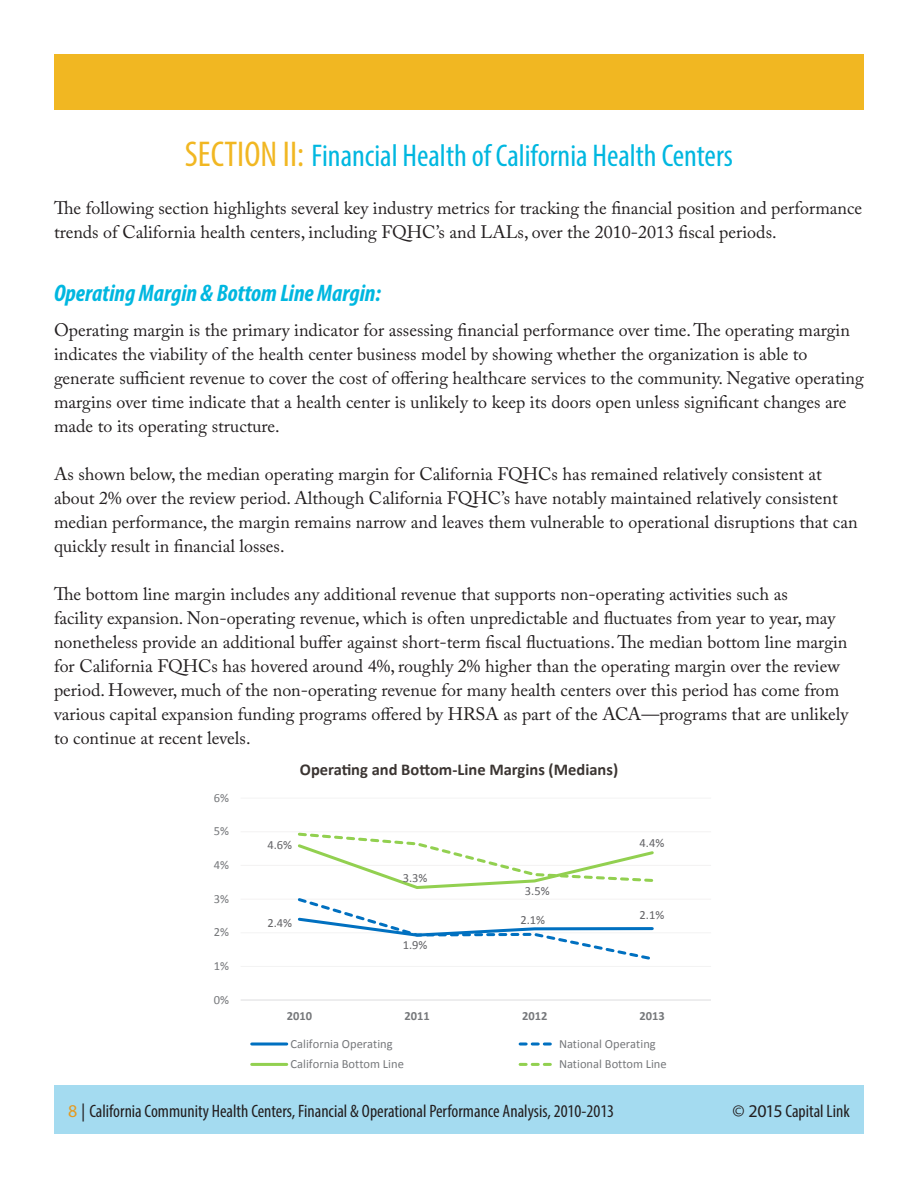
<style>
.page{position:relative;width:918px;height:1188px;background:#fff}
.page>*{position:absolute;margin:0;border:0;box-sizing:border-box;transform-origin:0 0}
.Main_Section_Header{font:condensed 31.5px "Myriad Pro";color:#00b7e0}
.Subsection_header_gr{font:italic 700 condensed 24px "Myriad Pro";color:#00b7e0}
.Introduction_Paragra{font:18px/24px "Adobe Caslon Pro";color:#231f20}
.t1{font:condensed 18px "Myriad Pro";color:#231f20}
.t2{font:700 16.5px "Calibri";color:#3b3532}
.t3{font:12.45px "Calibri";color:#76787b}
.t4{font:12.45px "Calibri";color:#636366}
.t5{font:700 12.45px "Calibri";color:#76787b}
.s1{font-size:36px;color:#f1b722}
.s2{font-stretch:normal;color:#e49a20}
.s3{font-stretch:normal}
</style>
<div class="page">
<div style="left:54px;top:1086px;width:810px;height:48px;background:#a4dbf0"></div>
<div style="left:54px;top:54px;width:810px;height:56px;background:#f1b722"></div>
<hr style="left:241px;top:966px;width:470px;height:1px;background:#f3f3f3">
<hr style="left:241px;top:932px;width:470px;height:1px;background:#f6f6f6">
<hr style="left:241px;top:899px;width:470px;height:1px;background:#f7f6f6">
<hr style="left:241px;top:865px;width:470px;height:1px;background:#f4f3f3">
<hr style="left:241px;top:831px;width:470px;height:1px;background:#f6f5f5">
<hr style="left:241px;top:798px;width:470px;height:1px;background:#f7f7f7">
<hr style="left:241px;top:1000px;width:470px;height:1px;background:#dcdddf">
<svg style="left:297px;top:832px;width:357px;height:128px"></svg>
<svg style="left:252px;top:1042px;width:35px;height:4px"></svg>
<svg style="left:520px;top:1042px;width:32px;height:4px"></svg>
<hr style="left:252px;top:1063px;width:35px;height:3px;background:#92d050">
<svg style="left:520px;top:1063px;width:32px;height:3px"></svg>
<p class="Main_Section_Header" style="left:185px;top:137px;width:550px"><span class="s1">SECTION II:</span> Financial Health of California Health Centers</p>
<p class="Introduction_Paragra" style="left:54px;top:196px;width:810px">The following section highlights several key industry metrics for tracking the financial position and performance trends of California health centers, including FQHC’s and LALs, over the 2010-2013 fiscal periods.</p>
<p class="Subsection_header_gr" style="left:54px;top:278px;width:328px">Operating Margin &amp; Bottom Line Margin:</p>
<p class="Introduction_Paragra" style="left:54px;top:318px;width:811px">Operating margin is the primary indicator for assessing financial performance over time. The operating margin indicates the viability of the health center business model by showing whether the organization is able to generate sufficient revenue to cover the cost of offering healthcare services to the community. Negative operating margins over time indicate that a health center is unlikely to keep its doors open unless significant changes are made to its operating structure.</p>
<p class="Introduction_Paragra" style="left:54px;top:462px;width:805px">As shown below, the median operating margin for California FQHCs has remained relatively consistent at about 2% over the review period. Although California FQHC’s have notably maintained relatively consistent median performance, the margin remains narrow and leaves them vulnerable to operational disruptions that can quickly result in financial losses.</p>
<p class="Introduction_Paragra" style="left:54px;top:582px;width:796px">The bottom line margin includes any additional revenue that supports non-operating activities such as<br>facility expansion. Non-operating revenue, which is often unpredictable and fluctuates from year to year, may nonetheless provide an additional buffer against short-term fiscal fluctuations. The median bottom line margin for California FQHCs has hovered around 4%, roughly 2% higher than the operating margin over the review period. However, much of the non-operating revenue for many health centers over this period has come from various capital expansion funding programs offered by HRSA as part of the ACA—programs that are unlikely to continue at recent levels.</p>
<p class="t2" style="left:300px;top:759px;width:320px">Operating and Bottom-Line Margins (Medians)</p>
<p class="t3" style="left:214px;top:790px;width:17px">6%</p>
<p class="t3" style="left:214px;top:823px;width:17px">5%</p>
<p class="t3" style="left:214px;top:857px;width:17px">4%</p>
<p class="t3" style="left:214px;top:891px;width:17px">3%</p>
<p class="t3" style="left:214px;top:924px;width:17px">2%</p>
<p class="t3" style="left:214px;top:958px;width:17px">1%</p>
<p class="t3" style="left:214px;top:992px;width:17px">0%</p>
<p class="t4" style="left:267px;top:837px;width:26px">4.6%</p>
<p class="t4" style="left:267px;top:915px;width:26px">2.4%</p>
<p class="t4" style="left:403px;top:870px;width:26px">3.3%</p>
<p class="t4" style="left:403px;top:937px;width:26px">1.9%</p>
<p class="t4" style="left:525px;top:883px;width:26px">3.5%</p>
<p class="t4" style="left:520px;top:912px;width:26px">2.1%</p>
<p class="t4" style="left:640px;top:835px;width:26px">4.4%</p>
<p class="t4" style="left:640px;top:907px;width:26px">2.1%</p>
<p class="t5" style="left:287px;top:1008px;width:27px">2010</p>
<p class="t5" style="left:404px;top:1008px;width:27px">2011</p>
<p class="t5" style="left:522px;top:1008px;width:27px">2012</p>
<p class="t5" style="left:640px;top:1008px;width:27px">2013</p>
<p class="t3" style="left:291px;top:1036px;width:104px">California Operating</p>
<p class="t3" style="left:559px;top:1036px;width:98px">National Operating</p>
<p class="t3" style="left:291px;top:1056px;width:115px">California Bottom Line</p>
<p class="t3" style="left:559px;top:1056px;width:109px">National Bottom Line</p>
<p class="t1" style="left:68px;top:1100px;width:547px"><span class="s2">8</span> <span class="s3">|</span> California Community Health Centers, Financial &amp; Operational Performance Analysis, 2010-2013</p>
<p class="t1" style="left:732px;top:1100px;width:119px"><span class="s3">© 2015</span> Capital Link</p>
</div>
